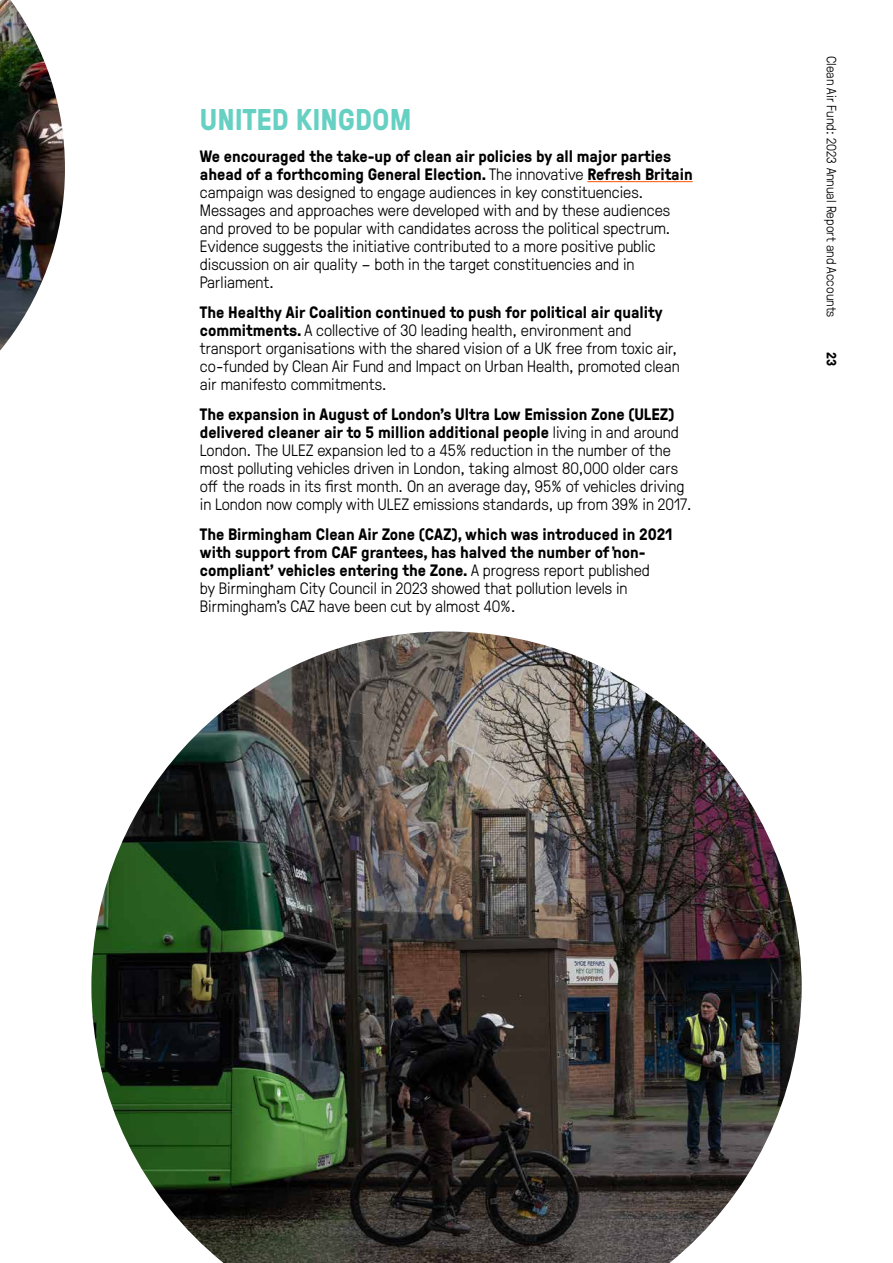
<style>
.page{position:relative;width:893px;height:1263px;background:#fff}
.page>*{position:absolute;margin:0;border:0;box-sizing:border-box;transform-origin:0 0}
.t1{font:700 30px "GT Pressura";color:#66d0c3}
.t2{font:300 16.5px/18px "GT Pressura";color:#000}
.t3{font:700 16.5px/18px "GT Pressura";color:#000}
.t4{font:300 13.5px "GT Pressura";color:#000}
.t5{font:700 13.5px "GT Pressura";color:#000}
.s1{font-weight:700}
.s2{font-weight:300}
</style>
<div class="page">
<hr style="left:587px;top:181px;width:106px;height:1px;background:#f55200">
<img style="left:91px;top:631px;width:711px;height:632px">
<img style="left:0;top:0;width:65px;height:351px">
<h1 class="t1" style="left:200px;top:97px;width:213px">UNITED KINGDOM</h1>
<p class="t2" style="left:200px;top:146px;width:494px"><span class="s1">We encouraged the take-up of clean air policies by all major parties ahead of a forthcoming General Election.</span> The innovative <span class="s1">Refresh Britain </span>campaign was designed to engage audiences in key constituencies.<br>Messages and approaches were developed with and by these audiences and proved to be popular with candidates across the political spectrum.<br>Evidence suggests the initiative contributed to a more positive public discussion on air quality – both in the target constituencies and in Parliament.</p>
<p class="t2" style="left:200px;top:302px;width:481px"><span class="s1">The Healthy Air Coalition continued to push for political air quality commitments.</span> A collective of 30 leading health, environment and transport organisations with the shared vision of a UK free from toxic air, co-funded by Clean Air Fund and Impact on Urban Health, promoted clean air manifesto commitments.</p>
<p class="t2" style="left:200px;top:404px;width:493px"><span class="s1">The expansion in August of London’s Ultra Low Emission Zone (ULEZ) delivered cleaner air to 5 million additional people</span> living in and around London. The ULEZ expansion led to a 45% reduction in the number of the most polluting vehicles driven in London, taking almost 80,000 older cars off the roads in its first month. On an average day, 95% of vehicles driving in London now comply with ULEZ emissions standards, up from 39% in 2017.</p>
<p class="t3" style="left:200px;top:525px;width:474px">The Birmingham Clean Air Zone (CAZ), which was introduced in 2021 with support from CAF grantees, has halved the number of ‘non&shy;compliant’ vehicles entering the Zone. <span class="s2">A progress report published<br>by Birmingham City Council in 2023 showed that pollution levels in Birmingham’s CAZ have been cut by almost 40%.</span></p>
<p class="t4" style="left:841px;top:56px;width:263px;rotate:90deg">Clean Air Fund: 2023 Annual Report and Accounts</p>
<p class="t5" style="left:841px;top:351px;width:16px;rotate:90deg">23</p>
</div>
